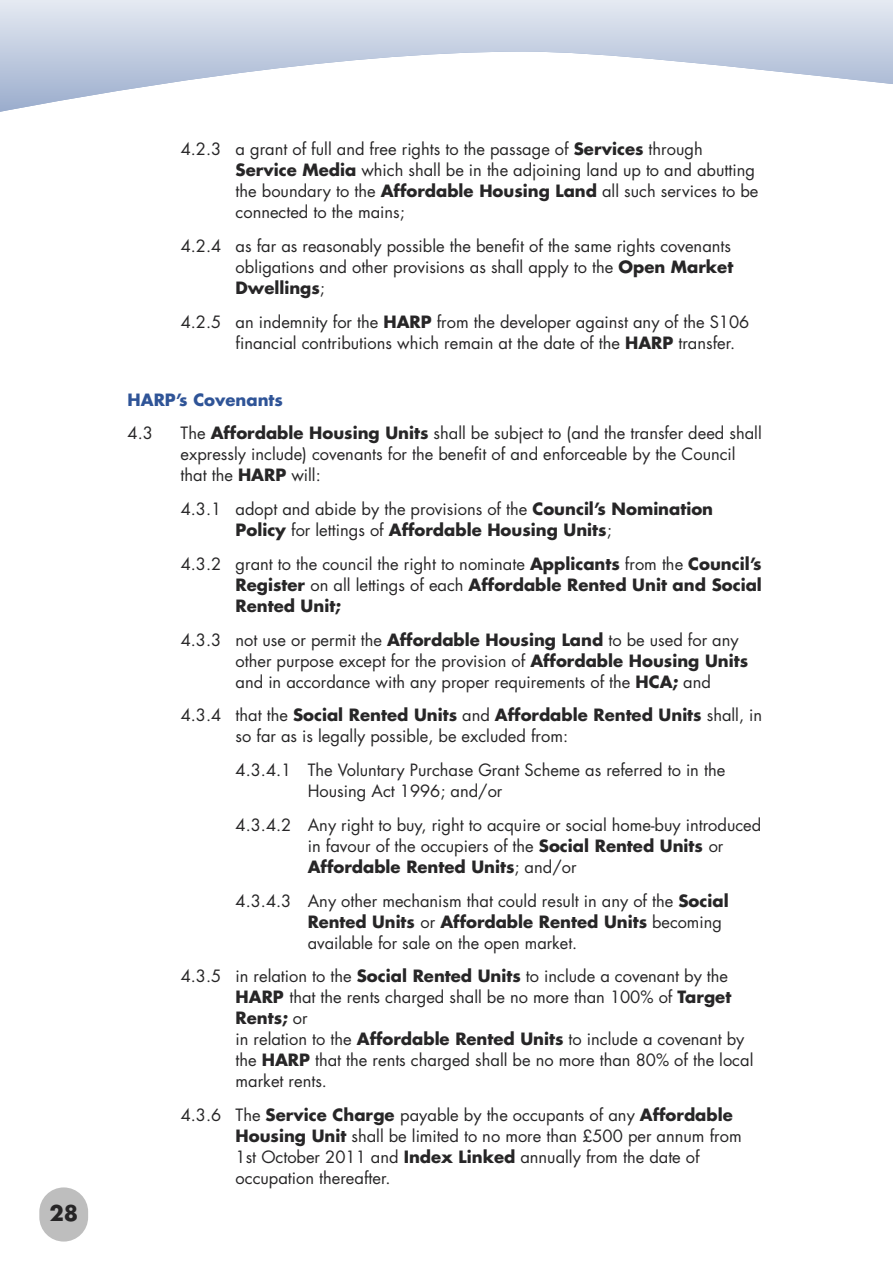
<style>
.page{position:relative;width:893px;height:1263px;background:#fff}
.page>*{position:absolute;margin:0;border:0;box-sizing:border-box;transform-origin:0 0}
.t1{font:700 21px "Futura LT";color:#272627}
.t2{font:16.5px/21px "Futura LT";color:#272627}
.t3{font:700 16.5px/21px "Futura LT";color:#272627;text-align:justify}
.t4{font:700 16.5px "Futura LT";color:#2f5497}
.s1{font-weight:700}
.s2{font-weight:400}
</style>
<div class="page">
<div style="left:39px;top:1187px;width:49px;height:54px;background:#bebebe;border-radius:24px"></div>
<svg style="left:0;top:0;width:893px;height:112px"></svg>
<p class="t1" style="left:49px;top:1203px;width:30px">28</p>
<p class="t2" style="left:236px;top:140px;width:524px;text-indent:-55px">4.2.3 a grant of full and free rights to the passage of <span class="s1">Services</span> through <span class="s1">Service Media</span> which shall be in the adjoining land up to and abutting the boundary to the <span class="s1">Affordable Housing Land</span> all such services to be connected to the mains;</p>
<p class="t2" style="left:236px;top:237px;width:499px;text-indent:-55px">4.2.4 as far as reasonably possible the benefit of the same rights covenants obligations and other provisions as shall apply to the <span class="s1">Open Market<br>Dwellings</span>;</p>
<p class="t2" style="left:236px;top:312px;width:515px;text-indent:-55px">4.2.5 an indemnity for the <span class="s1">HARP</span> from the developer against any of the S106 financial contributions which remain at the date of the <span class="s1">HARP</span> transfer.</p>
<p class="t4" style="left:128px;top:392px;width:157px">HARP’s Covenants</p>
<p class="t2" style="left:128px;top:424px;width:27px">4.3</p>
<p class="t2" style="left:181px;top:424px;width:583px">The <span class="s1">Affordable Housing Units</span> shall be subject to (and the transfer deed shall expressly include) covenants for the benefit of and enforceable by the Council that the <span class="s1">HARP</span> will:</p>
<p class="t2" style="left:236px;top:500px;width:479px;text-indent:-55px">4.3.1 adopt and abide by the provisions of the <span class="s1">Council’s Nomination<br>Policy</span> for lettings of <span class="s1">Affordable Housing Units</span>;</p>
<p class="t3" style="left:236px;top:555px;width:528px;text-indent:-55px"><span class="s2">4.3.2 grant to the council the right to nominate</span> Applicants <span class="s2">from the</span> Council’s Register <span class="s2">on all lettings of each</span> Affordable Rented Unit and Social Rented Unit;</p>
<p class="t2" style="left:236px;top:630px;width:514px;text-indent:-55px">4.3.3 not use or permit the <span class="s1">Affordable Housing Land</span> to be used for any other purpose except for the provision of <span class="s1">Affordable Housing Units </span>and in accordance with any proper requirements of the <span class="s1">HCA;</span> and</p>
<p class="t2" style="left:236px;top:706px;width:528px;text-indent:-55px">4.3.4 that the <span class="s1">Social Rented Units</span> and <span class="s1">Affordable Rented Units</span> shall, in so far as is legally possible, be excluded from:</p>
<p class="t2" style="left:308px;top:761px;width:419px;text-indent:-72px">4.3.4.1 The Voluntary Purchase Grant Scheme as referred to in the<br>Housing Act 1996; and/or</p>
<p class="t2" style="left:308px;top:816px;width:455px;text-indent:-72px">4.3.4.2 Any right to buy, right to acquire or social home-buy introduced in favour of the occupiers of the <span class="s1">Social Rented Units</span> or<br><span class="s1">Affordable Rented Units</span>; and/or</p>
<p class="t2" style="left:308px;top:891px;width:422px;text-indent:-72px">4.3.4.3 Any other mechanism that could result in any of the <span class="s1">Social<br>Rented Units</span> or <span class="s1">Affordable Rented Units</span> becoming available for sale on the open market.</p>
<p class="t2" style="left:236px;top:967px;width:519px;text-indent:-55px">4.3.5 in relation to the <span class="s1">Social Rented Units</span> to include a covenant by the <span class="s1">HARP</span> that the rents charged shall be no more than 100% of <span class="s1">Target Rents;</span> or<br>in relation to the <span class="s1">Affordable Rented Units</span> to include a covenant by the <span class="s1">HARP</span> that the rents charged shall be no more than 80% of the local market rents.</p>
<p class="t2" style="left:236px;top:1106px;width:508px;text-indent:-55px">4.3.6 The <span class="s1">Service Charge</span> payable by the occupants of any <span class="s1">Affordable Housing Unit</span> shall be limited to no more than £500 per annum from 1st October 2011 and <span class="s1">Index Linked</span> annually from the date of occupation thereafter.</p>
</div>
